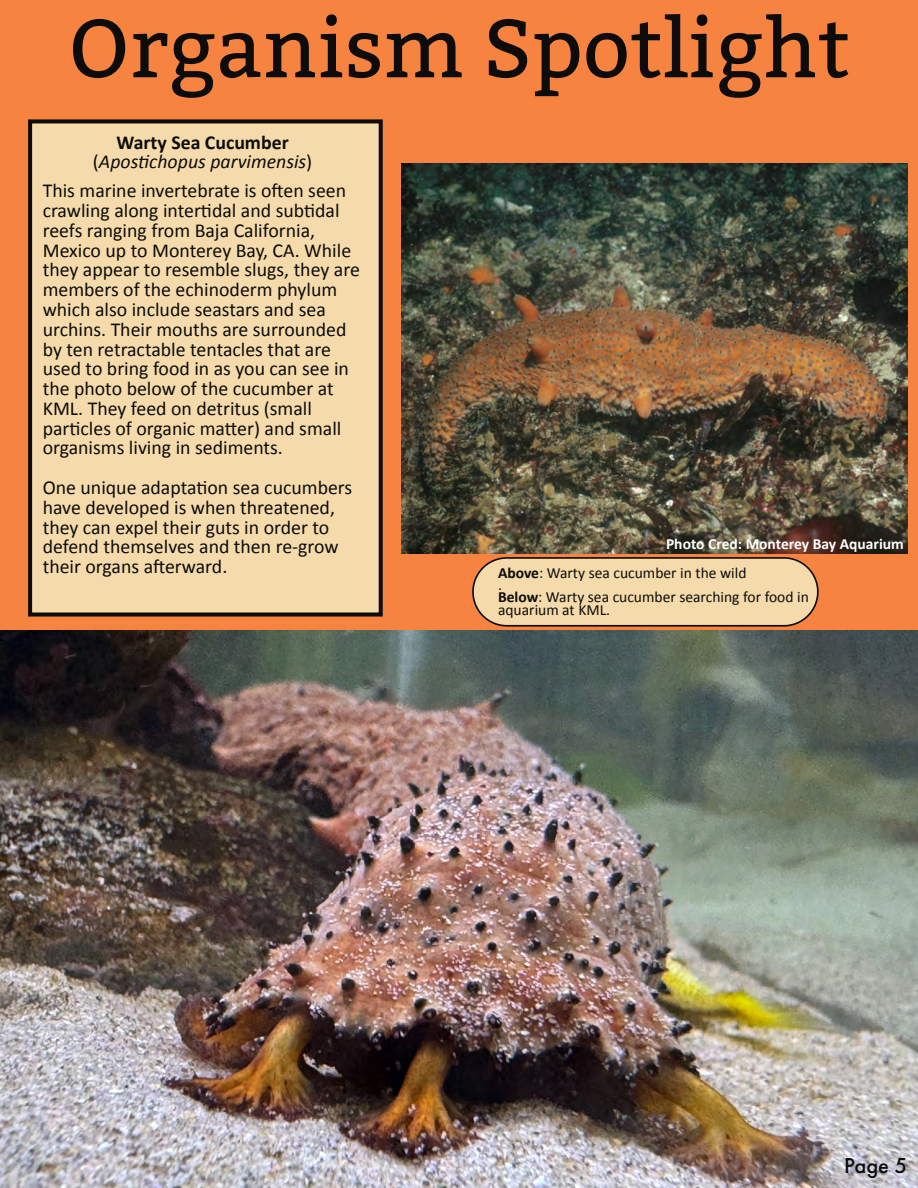
<style>
.page{position:relative;width:918px;height:1188px;background:#f78340}
.page>*{position:absolute;margin:0;border:0;box-sizing:border-box;transform-origin:0 0}
.t1{font:82.2px "Bitter";color:#0d0c0a}
.t2{font:500 22.5px "Futura PT";color:#0d0c0a}
.t3{font:19.8px/19.8px "Calibri";color:#0d0c0a}
.t4{font:italic 19.8px/19.8px "Calibri";color:#0d0c0a;text-align:center}
.t5{font:15.6px/12.5px "Calibri";color:#0d0c0a}
.t6{font:700 15.6px "Calibri";color:#fff}
.s1{font-weight:700;font-style:normal}
.s2{font-style:normal}
.s3{font-weight:700}
</style>
<div class="page">
<div style="left:30px;top:121px;width:351px;height:494px;background:#f5daab"></div>
<div style="left:28px;top:119px;width:355px;height:498px;border:4px solid #0d0c0a"></div>
<img style="left:0;top:630px;width:918px;height:558px">
<img style="left:401px;top:163px;width:506px;height:390px">
<svg style="left:472px;top:557px;width:347px;height:70px;background:#e8ca9c"></svg>
<h1 class="t1" style="left:68px;top:-4px;width:783px">Organism Spotlight</h1>
<p class="t4" style="left:93px;top:131px;width:221px"><span class="s1">Warty Sea Cucumber </span><span class="s2">(</span>Apostichopus parvimensis<span class="s2">)</span></p>
<p class="t3" style="left:43px;top:180px;width:319px">This marine invertebrate is often seen crawling along intertidal and subtidal reefs ranging from Baja California, Mexico up to Monterey Bay, CA. While they appear to resemble slugs, they are members of the echinoderm phylum which also include seastars and sea urchins. Their mouths are surrounded by ten retractable tentacles that are used to bring food in as you can see in the photo below of the cucumber at KML. They feed on detritus (small particles of organic matter) and small organisms living in sediments.</p>
<p class="t3" style="left:43px;top:477px;width:311px">One unique adaptation sea cucumbers have developed is when threatened, they can expel their guts in order to defend themselves and then re-grow their organs afterward.</p>
<p class="t6" style="left:666px;top:532px;width:239px">Photo Cred: Monterey Bay Aquarium</p>
<p class="t5" style="left:498px;top:566px;width:312px"><span class="s3">Above</span>: Warty sea cucumber in the wild<br>.<br><span class="s3">Below</span>: Warty sea cucumber searching for food in aquarium at KML.</p>
<p class="t2" style="left:844px;top:1152px;width:65px">Page 5</p>
</div>
